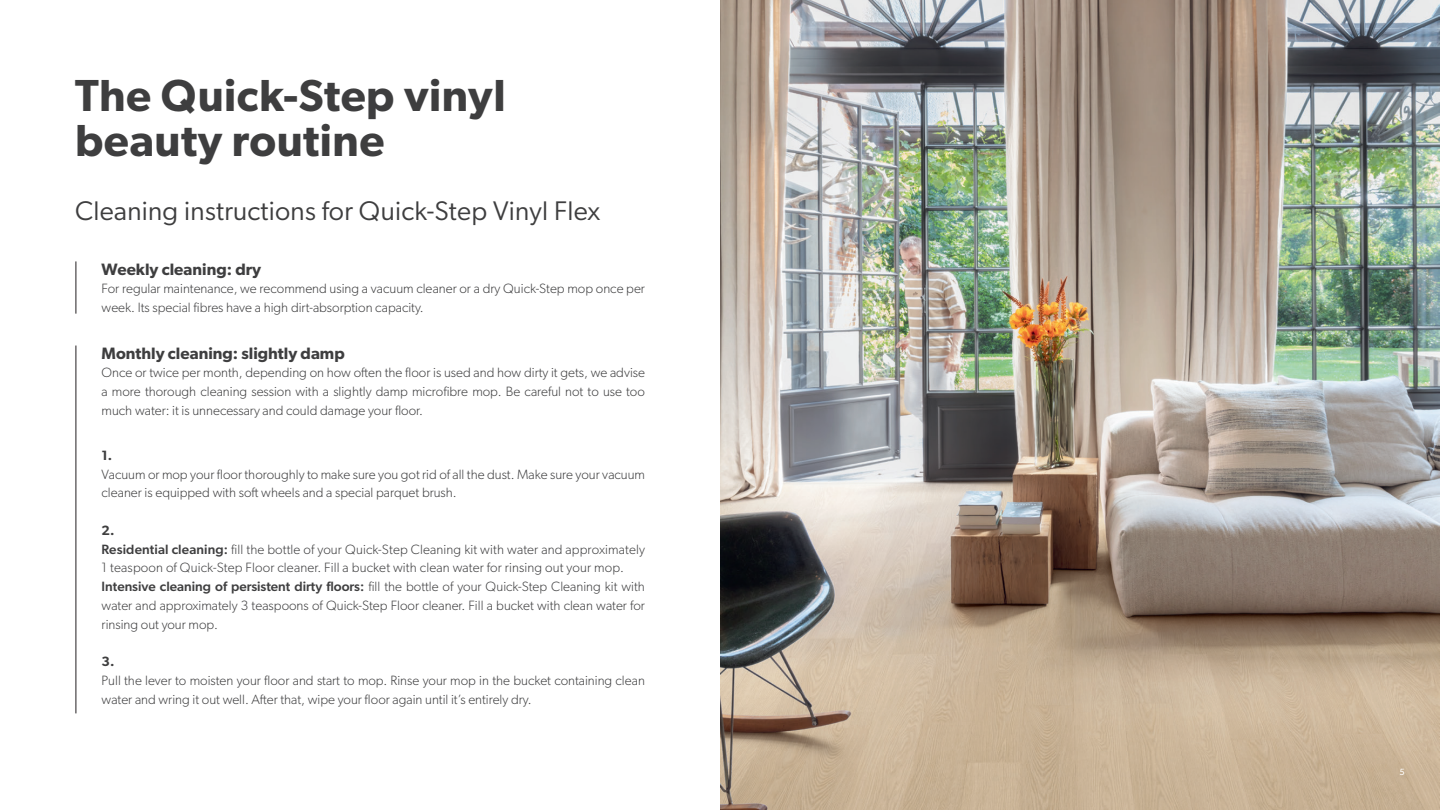
<style>
.page{position:relative;width:1440px;height:810px;background:#fff}
.page>*{position:absolute;margin:0;border:0;box-sizing:border-box;transform-origin:0 0}
.t1{font:600 45px/45px "Gibson";letter-spacing:.01em;color:#3e3e3f}
.t2{font:27px "Gibson";letter-spacing:.01em;color:#3e3e3f}
.t3{font:600 16.5px "Gibson";color:#3e3e3f}
.t4{font:300 13.5px/18.8px "Gibson";color:#3e3e3f}
.t5{font:600 13.5px "Gibson";color:#3e3e3f}
.t6{font:9px "Gibson";color:#fff}
.s1{font-weight:600}
.s2{font-weight:500}
</style>
<div class="page">
<img style="left:720px;top:0;width:720px;height:810px">
<hr style="left:76px;top:261px;width:1px;height:53px;background:#231f20">
<hr style="left:76px;top:346px;width:1px;height:367px;background:#231f20">
<h1 class="t1" style="left:75px;top:72px;width:432px">The Quick-Step vinyl beauty routine</h1>
<h2 class="t2" style="left:75px;top:195px;width:527px">Cleaning instructions for Quick-Step Vinyl Flex</h2>
<p class="t3" style="left:102px;top:259px;width:161px">Weekly cleaning: dry</p>
<p class="t4" style="left:102px;top:279px;width:545px">For regular maintenance, we recommend using a vacuum cleaner or a dry Quick-Step mop once per week. Its special fibres have a high dirt-absorption capacity.</p>
<p class="t3" style="left:102px;top:343px;width:245px">Monthly cleaning: slightly damp</p>
<p class="t4" style="left:102px;top:363px;width:545px;text-align:justify">Once or twice per month, depending on how often the floor is used and how dirty it gets, we advise a more thorough cleaning session with a slightly damp microfibre mop. Be careful not to use too much water: it is unnecessary and could damage your floor.</p>
<p class="t5" style="left:102px;top:447px;width:12px">1.</p>
<p class="t4" style="left:102px;top:464px;width:545px">Vacuum or mop your floor thoroughly to make sure you got rid of all the dust. Make sure your vacuum cleaner is equipped with soft wheels and a special parquet brush.</p>
<p class="t4" style="left:102px;top:521px;width:545px"><span class="s1">2.<br></span><span class="s2">Residential cleaning:</span> fill the bottle of your Quick-Step Cleaning kit with water and approximately 1 teaspoon of Quick-Step Floor cleaner. Fill a bucket with clean water for rinsing out your mop.<br><span class="s2">Intensive cleaning of persistent dirty floors:</span> fill the bottle of your Quick-Step Cleaning kit with water and approximately 3 teaspoons of Quick-Step Floor cleaner. Fill a bucket with clean water for rinsing out your mop.</p>
<p class="t5" style="left:102px;top:653px;width:14px">3.</p>
<p class="t4" style="left:102px;top:671px;width:545px">Pull the lever to moisten your floor and start to mop. Rinse your mop in the bucket containing clean water and wring it out well. After that, wipe your floor again until it’s entirely dry.</p>
<p class="t6" style="left:1399px;top:766px;width:7px">5</p>
</div>
